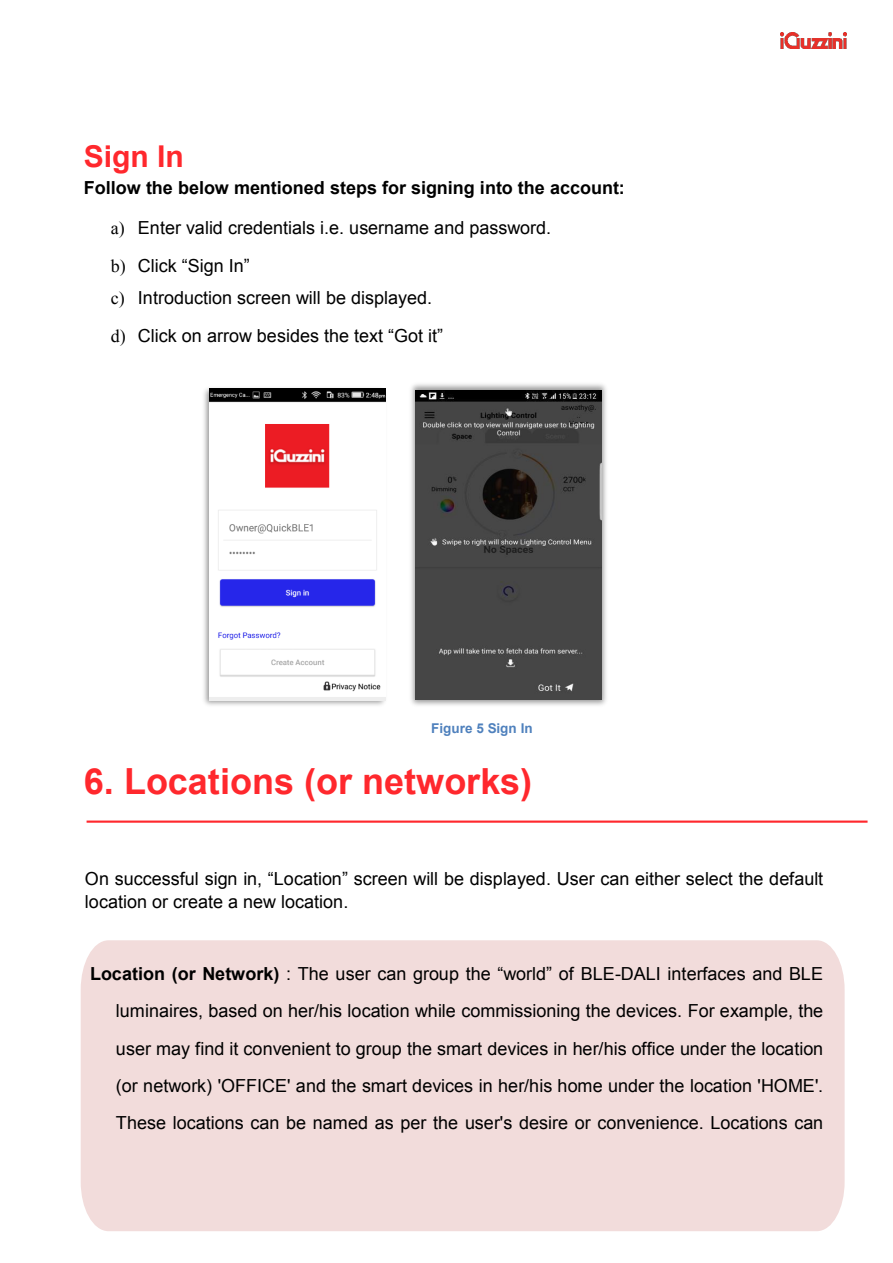
<style>
.page{position:relative;width:893px;height:1263px;background:#fff}
.page>*{position:absolute;margin:0;border:0;box-sizing:border-box;transform-origin:0 0}
.t1{font:700 36px "Arial";color:#ff282d}
.t2{font:700 30px "Arial";color:#ff282d}
.t3{font:18px/37.2px "Arial";color:#000}
.t4{font:700 18px "Arial";color:#000}
.t5{font:700 13.5px "Arial";color:#4f81bd}
.s1{font-family:"Times New Roman"}
.s2{font-weight:700}
</style>
<div class="page">
<img style="left:781px;top:33px;width:65px;height:15px">
<div style="left:80px;top:940px;width:765px;height:291px;background:#f2dcdb"></div>
<div style="left:106px;top:970px;width:717px;height:256px;background:#f2dcdb"></div>
<div style="left:106px;top:969px;width:717px;height:244px;border:1px solid #f2dcdb"></div>
<img style="left:204px;top:388px;width:182px;height:318px">
<img style="left:411px;top:384px;width:195px;height:322px">
<img style="left:415px;top:390px;width:186px;height:309px">
<hr style="left:87px;top:820px;width:780px;height:3px;background:#ff282d">
<img style="left:210px;top:388px;width:175px;height:312px">
<h2 class="t2" style="left:84px;top:136px;width:101px">Sign In</h2>
<p class="t4" style="left:84px;top:175px;width:542px">Follow the below mentioned steps for signing into the account:</p>
<p class="t3" style="left:111px;top:209px;width:442px;line-height:38.1px"><span class="s1">a)</span> Enter valid credentials i.e. username and password. <span class="s1">b)</span> Click “Sign In”</p>
<p class="t3" style="left:111px;top:278px;width:334px;line-height:38.5px"><span class="s1">c)</span> Introduction screen will be displayed. <span class="s1">d)</span> Click on arrow besides the text “Got it”</p>
<p class="t5" style="left:431px;top:720px;width:103px">Figure 5 Sign In</p>
<h1 class="t1" style="left:84px;top:757px;width:450px">6. Locations (or networks)</h1>
<p class="t3" style="left:85px;top:867px;width:740px;line-height:22.8px">On successful sign in, “Location” screen will be displayed. User can either select the default location or create a new location.</p>
<p class="t3" style="left:116px;top:955px;width:709px;text-align:justify;text-indent:-26px"><span class="s2">Location (or Network)</span> : The user can group the “world” of BLE-DALI interfaces and BLE luminaires, based on her/his location while commissioning the devices. For example, the user may find it convenient to group the smart devices in her/his office under the location (or network) 'OFFICE' and the smart devices in her/his home under the location 'HOME'.<br>These locations can be named as per the user's desire or convenience. Locations can</p>
</div>
